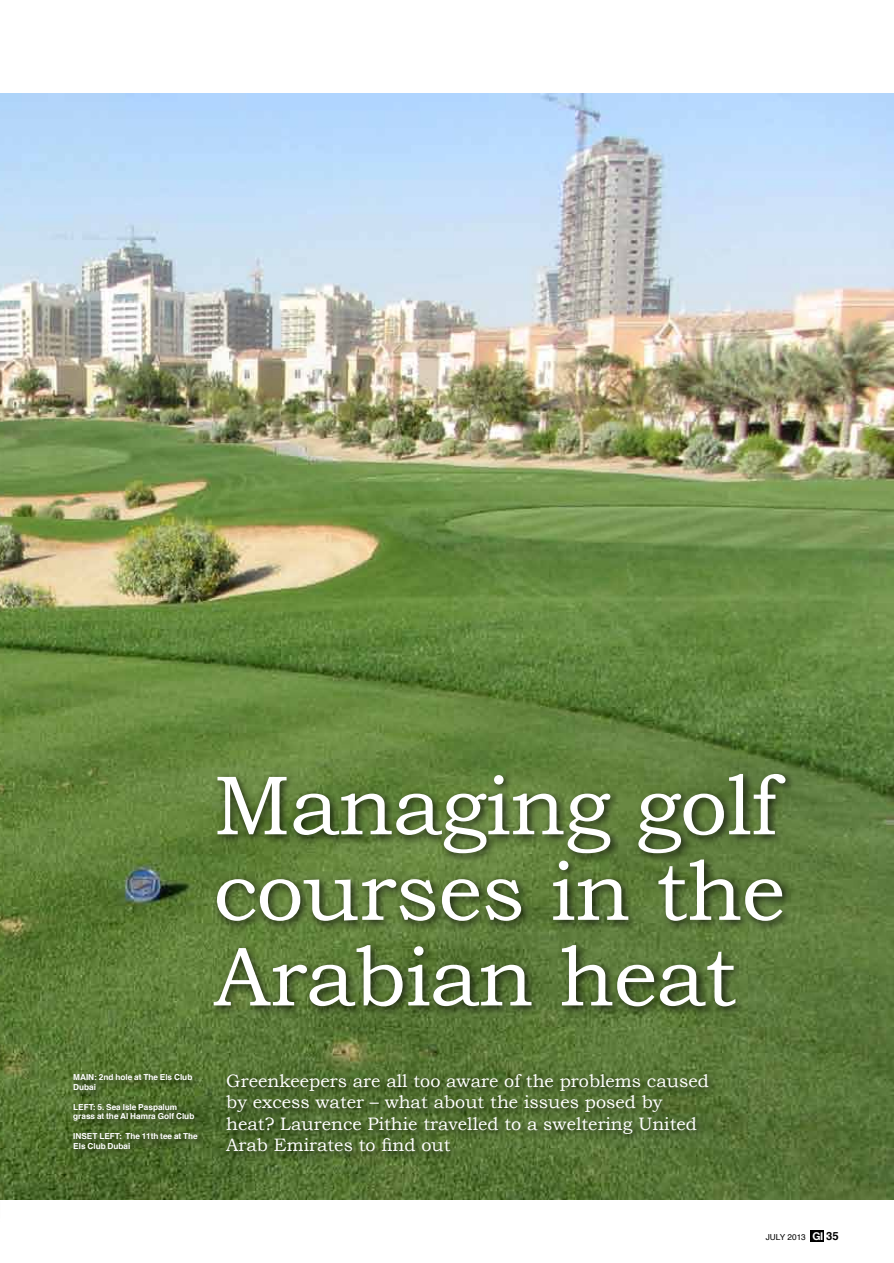
<style>
.page{position:relative;width:894px;height:1263px;background:#fff}
.page>*{position:absolute;margin:0;border:0;box-sizing:border-box;transform-origin:0 0}
.t1{font:84.15px/85.5px "Bookman Old Style";letter-spacing:-.01em;color:#fff;text-align:justify}
.t2{font:18px/21.6px "Bookman Old Style";color:#fff}
.t3{font:700 8.25px/9.8px "Helvetica";color:#fff}
.t4{font:8.25px "Helvetica";color:#000}
.s1{font-family:"Helvetica Neue";font-weight:700;font-size:10.8px;color:#fff}
.s2{font-weight:700;font-size:11.25px}
</style>
<div class="page">
<div style="left:810px;top:1230px;width:14px;height:11px;background:#000"></div>
<img style="left:0;top:94px;width:894px;height:1105px">
<div style="left:209px;top:769px;width:587px;height:248px;background:#000;opacity:.75"></div>
<div style="left:222px;top:1070px;width:496px;height:93px;background:#000;opacity:.75"></div>
<hr style="left:0;top:931px;width:1px;height:304px;background:#000;opacity:.75">
<div style="left:69px;top:1069px;width:139px;height:90px;background:#000;opacity:.75"></div>
<p class="t1" style="left:214px;top:763px;width:573px">Managing golf courses in the Arabian heat</p>
<p class="t3" style="left:73px;top:1073px;width:121px">MAIN: 2nd hole at The Els Club<br>Dubai</p>
<p class="t3" style="left:73px;top:1102px;width:123px">LEFT: 5. Sea Isle Paspalum grass at the Al Hamra Golf Club</p>
<p class="t3" style="left:73px;top:1131px;width:126px">INSET LEFT: The 11th tee at The<br>Els Club Dubai</p>
<p class="t2" style="left:226px;top:1070px;width:484px">Greenkeepers are all too aware of the problems caused by excess water – what about the issues posed by heat? Laurence Pithie travelled to a sweltering United Arab Emirates to find out</p>
<p class="t4" style="left:766px;top:1231px;width:74px">JULY 2013 <span class="s1">GI</span> <span class="s2">35</span></p>
</div>
